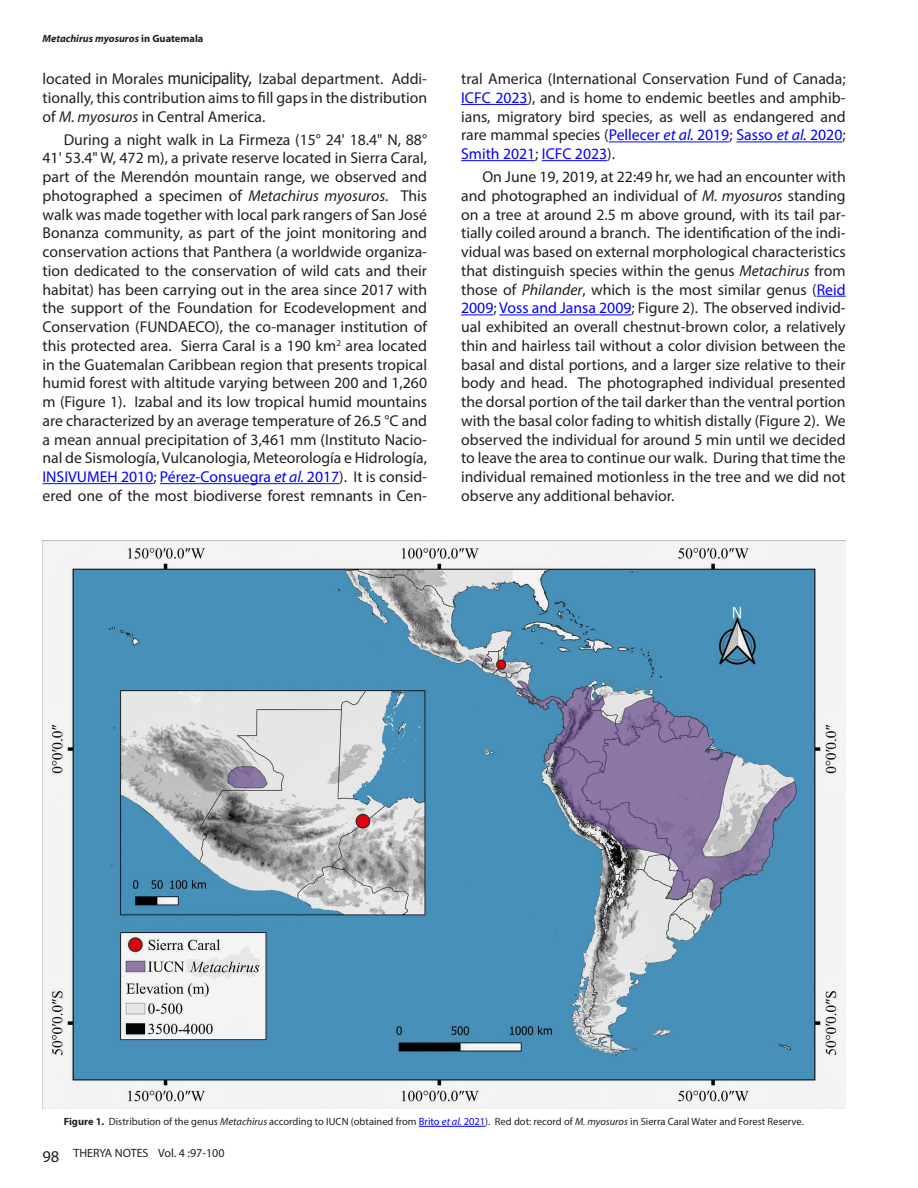
<style>
.page{position:relative;width:918px;height:1188px;background:#fff}
.page>*{position:absolute;margin:0;border:0;box-sizing:border-box;transform-origin:0 0}
.TextoGeneral{font:15.75px/18.8px "Myriad Pro";color:#231f20;text-align:justify}
.t1{font:12px "Myriad Pro";color:#231f20}
.Tex_Fig_yTab{font:10.5px "Myriad Pro";color:#231f20}
.t2{font:italic 700 10.5px "Myriad Pro";color:#231f20}
.s1{font-style:normal}
.s2{font-family:"Tahoma"}
.s3{font-style:italic}
.s4{color:#00f}
.s5{font-style:italic;color:#00f}
.s6{font-weight:700}
.s7{font-size:16.5px}
</style>
<div class="page">
<hr style="left:43px;top:483px;width:110px;height:1px;background:#00f">
<hr style="left:160px;top:483px;width:179px;height:1px;background:#00f">
<hr style="left:461px;top:104px;width:67px;height:1px;background:#00f">
<hr style="left:609px;top:142px;width:120px;height:1px;background:#00f">
<hr style="left:736px;top:142px;width:106px;height:1px;background:#00f">
<hr style="left:461px;top:160px;width:74px;height:1px;background:#00f">
<hr style="left:542px;top:160px;width:65px;height:1px;background:#00f">
<svg style="left:817px;top:296px;width:29px;height:1px"></svg>
<hr style="left:461px;top:315px;width:32px;height:1px;background:#00f">
<hr style="left:499px;top:315px;width:133px;height:1px;background:#00f">
<img style="left:43px;top:540px;width:803px;height:568px">
<hr style="left:419px;top:1126px;width:66px;height:1px;background:#00f">
<p class="t2" style="left:43px;top:31px;width:162px">Metachirus myosuros <span class="s1">in Guatemala</span></p>
<p class="TextoGeneral" style="left:43px;top:69px;width:386px">located in Morales <span class="s2">municipality,</span> Izabal department. Addi&shy;tionally, this contribution aims to fill gaps in the distribution of <span class="s3">M. myosuros</span> in Central America.</p>
<p class="TextoGeneral" style="left:43px;top:130px;width:386px;text-indent:21px">During a night walk in La Firmeza (15° 24' 18.4" N, 88° 41' 53.4" W, 472 m), a private reserve located in Sierra Caral, part of the Merendón mountain range, we observed and photographed a specimen of <span class="s3">Metachirus myosuros</span>. This walk was made together with local park rangers of San José Bonanza community, as part of the joint monitoring and conservation actions that Panthera (a worldwide organiza&shy;tion dedicated to the conservation of wild cats and their habitat) has been carrying out in the area since 2017 with the support of the Foundation for Ecodevelopment and Conservation (FUNDAECO), the co-manager institution of this protected area. Sierra Caral is a 190 km<sup>2</sup> area located in the Guatemalan Caribbean region that presents tropical humid forest with altitude varying between 200 and 1,260 m (Figure 1). Izabal and its low tropical humid mountains are characterized by an average temperature of 26.5 °C and a mean annual precipitation of 3,461 mm (Instituto Nacio&shy;nal de Sismología, Vulcanologia, Meteorología e Hidrología, <span class="s4">INSIVUMEH 2010</span>; <span class="s4">Pérez-Consuegra</span> <span class="s5">et al.</span> <span class="s4">2017</span>). It is consid&shy;ered one of the most biodiverse forest remnants in Cen-</p>
<p class="TextoGeneral" style="left:461px;top:69px;width:386px">tral America (International Conservation Fund of Canada; <span class="s4">ICFC 2023</span>), and is home to endemic beetles and amphib&shy;ians, migratory bird species, as well as endangered and rare mammal species (<span class="s4">Pellecer</span> <span class="s5">et al.</span> <span class="s4">2019</span>; <span class="s4">Sasso</span> <span class="s5">et al.</span> <span class="s4">2020</span>; <span class="s4">Smith 2021</span>; <span class="s4">ICFC 2023</span>).</p>
<p class="TextoGeneral" style="left:461px;top:167px;width:386px;text-indent:21px">On June 19, 2019, at 22:49 hr, we had an encounter with and photographed an individual of <span class="s3">M. myosuros</span> standing on a tree at around 2.5 m above ground, with its tail par&shy;tially coiled around a branch. The identification of the indi&shy;vidual was based on external morphological characteristics that distinguish species within the genus <span class="s3">Metachirus</span> from those of <span class="s3">Philander</span>, which is the most similar genus (<span class="s4">Reid 2009</span>; <span class="s4">Voss and Jansa 2009</span>; Figure 2). The observed individ&shy;ual exhibited an overall chestnut-brown color, a relatively thin and hairless tail without a color division between the basal and distal portions, and a larger size relative to their body and head. The photographed individual presented the dorsal portion of the tail darker than the ventral portion with the basal color fading to whitish distally (Figure 2). We observed the individual for around 5 min until we decided to leave the area to continue our walk. During that time the individual remained motionless in the tree and we did not observe any additional behavior.</p>
<p class="Tex_Fig_yTab" style="left:64px;top:1115px;width:742px"><span class="s6">Figure 1.</span> Distribution of the genus <span class="s3">Metachirus</span> according to IUCN (obtained from <span class="s4">Brito</span> <span class="s5">et al.</span> <span class="s4">2021</span>). Red dot: record of <span class="s3">M. myosuros</span> in Sierra Caral Water and Forest Reserve.</p>
<p class="t1" style="left:43px;top:1146px;width:184px"><span class="s7">98</span> THERYA NOTES Vol. 4 :97-100</p>
</div>
